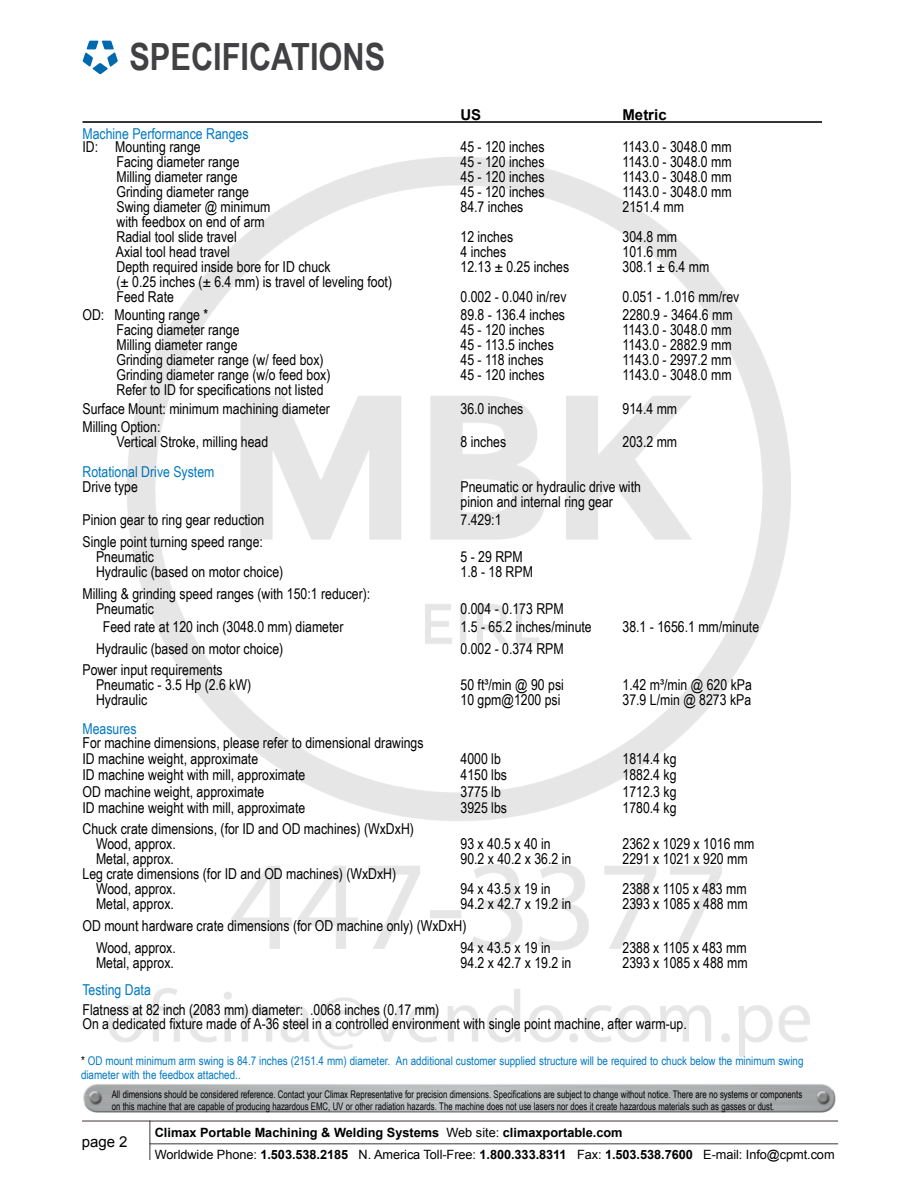
<style>
.page{position:relative;width:918px;height:1188px;background:#fff}
.page>*{position:absolute;margin:0;border:0;box-sizing:border-box;transform-origin:0 0}
.t1{font:700 37.5px "Arial Narrow";color:#414042}
.t2{font:15px/15px "Arial Narrow";color:#000}
.t3{font:15px "Arial Narrow";color:#0079c1}
.t4{font:700 15px "Arial";color:#000}
.t5{font:15px "Arial";color:#000}
.t6{font:700 12.75px/22px "Arial";color:#000}
.t7{font:12px/13.5px "Arial Narrow";color:#0079c1}
.t8{font:10.5px/12px "Arial Narrow";color:#000;scale:.9 1}
.s1{color:#000}
.s2{font-weight:400}
</style>
<div class="page">
<img style="left:82px;top:40px;width:757px;height:1120px">
<h1 class="t1" style="left:129px;top:29px;width:257px">SPECIFICATIONS</h1>
<p class="t4" style="left:460px;top:105px;width:22px">US</p>
<p class="t4" style="left:622px;top:105px;width:46px">Metric</p>
<p class="t3" style="left:83px;top:122px;width:168px">Machine Performance Ranges</p>
<p class="t2" style="left:83px;top:139px;width:120px">ID: Mounting range</p>
<p class="t2" style="left:461px;top:139px;width:86px">45 - 120 inches</p>
<p class="t2" style="left:623px;top:139px;width:111px">1143.0 - 3048.0 mm</p>
<p class="t2" style="left:117px;top:154px;width:125px">Facing diameter range</p>
<p class="t2" style="left:461px;top:154px;width:86px">45 - 120 inches</p>
<p class="t2" style="left:623px;top:154px;width:111px">1143.0 - 3048.0 mm</p>
<p class="t2" style="left:117px;top:169px;width:122px">Milling diameter range</p>
<p class="t2" style="left:461px;top:169px;width:86px">45 - 120 inches</p>
<p class="t2" style="left:623px;top:169px;width:111px">1143.0 - 3048.0 mm</p>
<p class="t2" style="left:117px;top:184px;width:134px">Grinding diameter range</p>
<p class="t2" style="left:461px;top:184px;width:86px">45 - 120 inches</p>
<p class="t2" style="left:623px;top:184px;width:111px">1143.0 - 3048.0 mm</p>
<p class="t2" style="left:117px;top:199px;width:155px">Swing diameter @ minimum</p>
<p class="t2" style="left:461px;top:199px;width:64px">84.7 inches</p>
<p class="t2" style="left:623px;top:199px;width:63px">2151.4 mm</p>
<p class="t2" style="left:117px;top:214px;width:150px">with feedbox on end of arm<br>Radial tool slide travel</p>
<p class="t2" style="left:461px;top:229px;width:54px">12 inches</p>
<p class="t2" style="left:623px;top:229px;width:56px">304.8 mm</p>
<p class="t2" style="left:116px;top:244px;width:116px">Axial tool head travel</p>
<p class="t2" style="left:461px;top:244px;width:47px">4 inches</p>
<p class="t2" style="left:623px;top:244px;width:56px">101.6 mm</p>
<p class="t2" style="left:117px;top:259px;width:215px">Depth required inside bore for ID chuck</p>
<p class="t2" style="left:461px;top:259px;width:110px">12.13 ± 0.25 inches</p>
<p class="t2" style="left:623px;top:259px;width:88px">308.1 ± 6.4 mm</p>
<p class="t2" style="left:117px;top:274px;width:277px">(± 0.25 inches (± 6.4 mm) is travel of leveling foot)<br>Feed Rate</p>
<p class="t2" style="left:461px;top:289px;width:107px">0.002 - 0.040 in/rev</p>
<p class="t2" style="left:623px;top:289px;width:118px">0.051 - 1.016 mm/rev</p>
<p class="t2" style="left:83px;top:306px;width:127px">OD: Mounting range *</p>
<p class="t2" style="left:461px;top:306px;width:106px">89.8 - 136.4 inches</p>
<p class="t2" style="left:623px;top:306px;width:112px">2280.9 - 3464.6 mm</p>
<p class="t2" style="left:117px;top:321px;width:125px">Facing diameter range</p>
<p class="t2" style="left:461px;top:321px;width:86px">45 - 120 inches</p>
<p class="t2" style="left:623px;top:321px;width:111px">1143.0 - 3048.0 mm</p>
<p class="t2" style="left:117px;top:336px;width:122px">Milling diameter range</p>
<p class="t2" style="left:461px;top:336px;width:95px">45 - 113.5 inches</p>
<p class="t2" style="left:623px;top:336px;width:111px">1143.0 - 2882.9 mm</p>
<p class="t2" style="left:117px;top:351px;width:209px">Grinding diameter range (w/ feed box)</p>
<p class="t2" style="left:461px;top:351px;width:85px">45 - 118 inches</p>
<p class="t2" style="left:623px;top:351px;width:111px">1143.0 - 2997.2 mm</p>
<p class="t2" style="left:117px;top:366px;width:215px">Grinding diameter range (w/o feed box)</p>
<p class="t2" style="left:461px;top:366px;width:86px">45 - 120 inches</p>
<p class="t2" style="left:623px;top:366px;width:111px">1143.0 - 3048.0 mm</p>
<p class="t2" style="left:83px;top:379px;width:249px;line-height:19.5px;text-indent:34px">Refer to ID for specifications not listed<br>Surface Mount: minimum machining diameter</p>
<p class="t2" style="left:461px;top:401px;width:64px">36.0 inches</p>
<p class="t2" style="left:623px;top:401px;width:56px">914.4 mm</p>
<p class="t2" style="left:117px;top:419px;width:153px;text-indent:-34px">Milling Option:<br>Vertical Stroke, milling head</p>
<p class="t2" style="left:461px;top:434px;width:47px">8 inches</p>
<p class="t2" style="left:623px;top:434px;width:56px">203.2 mm</p>
<p class="t3" style="left:83px;top:461px;width:133px">Rotational Drive System</p>
<p class="t2" style="left:83px;top:479px;width:57px">Drive type</p>
<p class="t2" style="left:461px;top:479px;width:182px">Pneumatic or hydraulic drive with pinion and internal ring gear</p>
<p class="t2" style="left:83px;top:512px;width:183px">Pinion gear to ring gear reduction</p>
<p class="t2" style="left:461px;top:512px;width:43px">7.429:1</p>
<p class="t2" style="left:96px;top:534px;width:169px;text-indent:-14px">Single point turning speed range:<br>Pneumatic</p>
<p class="t2" style="left:461px;top:549px;width:64px">5 - 29 RPM</p>
<p class="t2" style="left:96px;top:564px;width:189px">Hydraulic (based on motor choice)</p>
<p class="t2" style="left:461px;top:564px;width:74px">1.8 - 18 RPM</p>
<p class="t2" style="left:96px;top:585px;width:276px;text-indent:-14px">Milling &amp; grinding speed ranges (with 150:1 reducer):<br>Pneumatic</p>
<p class="t2" style="left:461px;top:600px;width:105px">0.004 - 0.173 RPM</p>
<p class="t2" style="left:103px;top:618px;width:242px">Feed rate at 120 inch (3048.0 mm) diameter</p>
<p class="t2" style="left:461px;top:618px;width:133px">1.5 - 65.2 inches/minute</p>
<p class="t2" style="left:623px;top:618px;width:138px">38.1 - 1656.1 mm/minute</p>
<p class="t2" style="left:96px;top:640px;width:189px">Hydraulic (based on motor choice)</p>
<p class="t2" style="left:461px;top:640px;width:105px">0.002 - 0.374 RPM</p>
<p class="t2" style="left:96px;top:662px;width:157px;text-indent:-14px">Power input requirements<br>Pneumatic - 3.5 Hp (2.6 kW)</p>
<p class="t2" style="left:461px;top:677px;width:105px">50 ft³/min @ 90 psi</p>
<p class="t2" style="left:623px;top:677px;width:131px">1.42 m³/min @ 620 kPa</p>
<p class="t2" style="left:96px;top:692px;width:53px">Hydraulic</p>
<p class="t2" style="left:461px;top:692px;width:102px">10 gpm@1200 psi</p>
<p class="t2" style="left:623px;top:692px;width:130px">37.9 L/min @ 8273 kPa</p>
<p class="t3" style="left:83px;top:717px;width:55px">Measures</p>
<p class="t2" style="left:83px;top:734px;width:343px;line-height:16px">For machine dimensions, please refer to dimensional drawings<br>ID machine weight, approximate</p>
<p class="t2" style="left:461px;top:751px;width:42px">4000 lb</p>
<p class="t2" style="left:623px;top:751px;width:56px">1814.4 kg</p>
<p class="t2" style="left:83px;top:767px;width:224px">ID machine weight with mill, approximate</p>
<p class="t2" style="left:461px;top:767px;width:48px">4150 lbs</p>
<p class="t2" style="left:623px;top:767px;width:56px">1882.4 kg</p>
<p class="t2" style="left:83px;top:783px;width:183px">OD machine weight, approximate</p>
<p class="t2" style="left:461px;top:783px;width:42px">3775 lb</p>
<p class="t2" style="left:623px;top:783px;width:56px">1712.3 kg</p>
<p class="t2" style="left:83px;top:799px;width:224px">ID machine weight with mill, approximate</p>
<p class="t2" style="left:461px;top:799px;width:48px">3925 lbs</p>
<p class="t2" style="left:623px;top:799px;width:56px">1780.4 kg</p>
<p class="t2" style="left:96px;top:821px;width:319px;text-indent:-14px">Chuck crate dimensions, (for ID and OD machines) (WxDxH)<br>Wood, approx.</p>
<p class="t2" style="left:461px;top:836px;width:92px">93 x 40.5 x 40 in</p>
<p class="t2" style="left:623px;top:836px;width:133px">2362 x 1029 x 1016 mm</p>
<p class="t2" style="left:96px;top:851px;width:79px">Metal, approx.</p>
<p class="t2" style="left:461px;top:851px;width:112px">90.2 x 40.2 x 36.2 in</p>
<p class="t2" style="left:623px;top:851px;width:127px">2291 x 1021 x 920 mm</p>
<p class="t2" style="left:96px;top:866px;width:302px;text-indent:-14px">Leg crate dimensions (for ID and OD machines) (WxDxH)<br>Wood, approx.</p>
<p class="t2" style="left:461px;top:881px;width:92px">94 x 43.5 x 19 in</p>
<p class="t2" style="left:623px;top:881px;width:126px">2388 x 1105 x 483 mm</p>
<p class="t2" style="left:96px;top:896px;width:79px">Metal, approx.</p>
<p class="t2" style="left:461px;top:896px;width:112px">94.2 x 42.7 x 19.2 in</p>
<p class="t2" style="left:623px;top:896px;width:127px">2393 x 1085 x 488 mm</p>
<p class="t2" style="left:96px;top:914px;width:372px;line-height:21.8px;text-indent:-14px">OD mount hardware crate dimensions (for OD machine only) (WxDxH)<br>Wood, approx.</p>
<p class="t2" style="left:461px;top:939px;width:92px">94 x 43.5 x 19 in</p>
<p class="t2" style="left:623px;top:939px;width:126px">2388 x 1105 x 483 mm</p>
<p class="t2" style="left:96px;top:954px;width:79px">Metal, approx.</p>
<p class="t2" style="left:461px;top:954px;width:112px">94.2 x 42.7 x 19.2 in</p>
<p class="t2" style="left:623px;top:954px;width:127px">2393 x 1085 x 488 mm</p>
<p class="t3" style="left:83px;top:979px;width:70px">Testing Data</p>
<p class="t2" style="left:83px;top:1002px;width:606px;line-height:13.5px">Flatness at 82 inch (2083 mm) diameter: .0068 inches (0.17 mm)<br>On a dedicated fixture made of A-36 steel in a controlled environment with single point machine, after warm-up.</p>
<p class="t7" style="left:81px;top:1054px;width:724px"><span class="s1">*</span> OD mount minimum arm swing is 84.7 inches (2151.4 mm) diameter. An additional customer supplied structure will be required to chuck below the minimum swing diameter with the feedbox attached..</p>
<p class="t8" style="left:112px;top:1088px;width:769px">All dimensions should be considered reference. Contact your Climax Representative for precision dimensions. Specifications are subject to change without notice. There are no systems or components on this machine that are capable of producing hazardous EMC, UV or other radiation hazards. The machine does not use lasers nor does it create hazardous materials such as gasses or dust.</p>
<p class="t5" style="left:82px;top:1132px;width:47px">page 2</p>
<p class="t6" style="left:155px;top:1122px;width:681px">Climax Portable Machining &amp; Welding Systems <span class="s2">Web site:</span> climaxportable.com<br><span class="s2">Worldwide Phone:</span> 1.503.538.2185 <span class="s2">N. America Toll-Free:</span> 1.800.333.8311 <span class="s2">Fax:</span> 1.503.538.7600 <span class="s2">E-mail: Info@cpmt.com</span></p>
</div>
